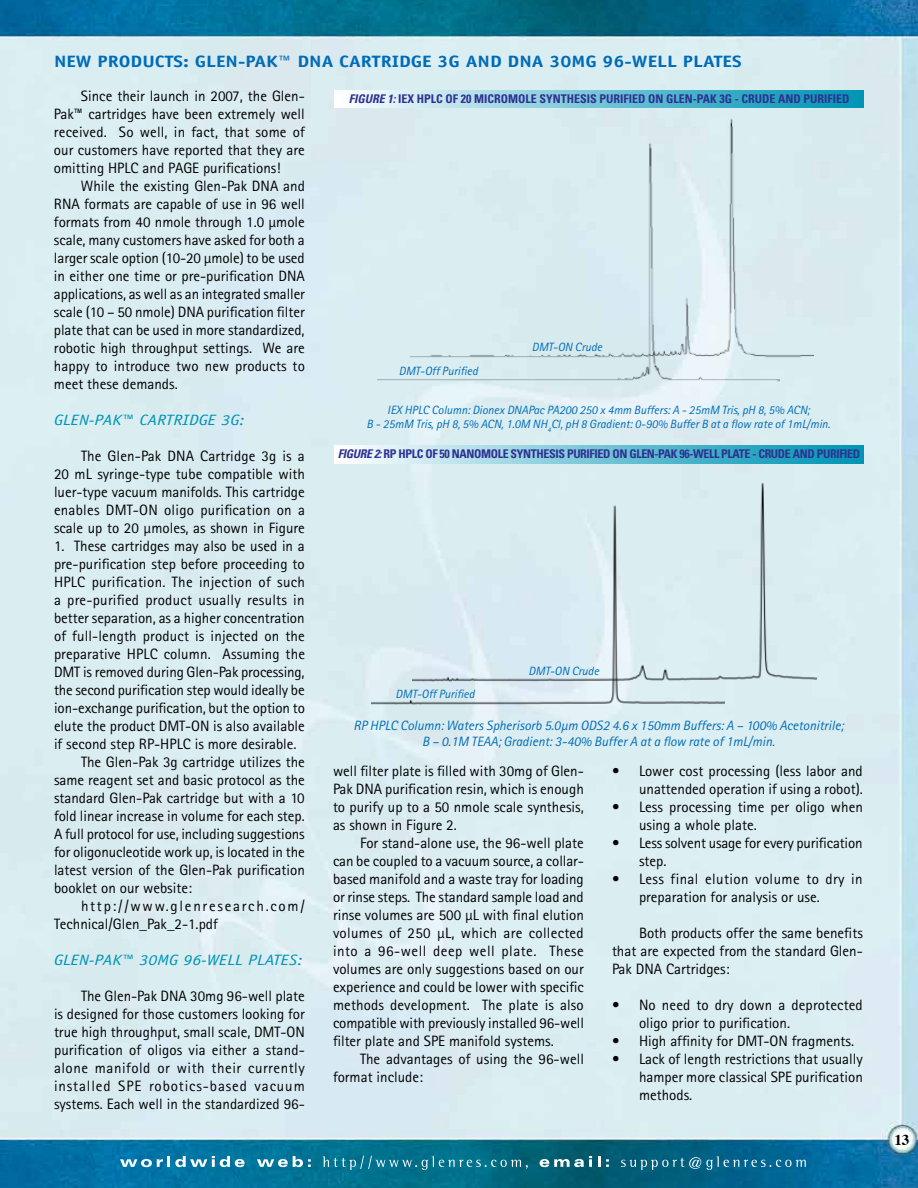
<style>
.page{position:relative;width:918px;height:1188px;background:#fff}
.page>*{position:absolute;margin:0;border:0;box-sizing:border-box;transform-origin:0 0}
.t1{font:700 16.5px "Officina Sans";color:#006cb7;scale:1.2 1}
.t2{font:15px/18px "Rotis Sans Serif";color:#000;text-align:justify}
.t3{font:italic 15px "Officina Sans";color:#0095b4;scale:1.2 1}
.t4{font:15px "Rotis Sans Serif";letter-spacing:.02em;color:#000}
.t5{font:15px "Rotis Sans Serif";letter-spacing:.115em;color:#000}
.t6{font:700 15px "Times";color:#000}
.t7{font:italic 13.5px/16.2px "Rotis Sans Serif";color:#006cb7;text-align:center}
.t8{font:italic 12px/14.4px "Rotis Sans Serif";color:#006cb7;text-align:center}
.t9{font:700 condensed 12px "Univers";letter-spacing:-.03em;color:#2e3192}
.t10{font:700 condensed 12px "Univers";color:#2e3192}
.t11{font:italic 700 condensed 12px "Univers";color:#2e3192}
.s1{font-style:italic}
</style>
<div class="page">
<img style="left:0;top:0;width:918px;height:1188px">
<svg style="left:120px;top:1156px;width:125px;height:11px"></svg>
<svg style="left:257px;top:1156px;width:54px;height:11px"></svg>
<svg style="left:323px;top:1156px;width:205px;height:14px;background:#208198"></svg>
<svg style="left:540px;top:1156px;width:52px;height:11px"></svg>
<svg style="left:598px;top:1156px;width:2px;height:11px"></svg>
<svg style="left:606px;top:1159px;width:3px;height:8px"></svg>
<svg style="left:621px;top:1156px;width:185px;height:14px;background:#237696"></svg>
<div style="left:412px;top:480px;width:404px;height:204px;background:#daedf1"></div>
<img style="left:372px;top:503px;width:353px;height:205px">
<div style="left:410px;top:114px;width:404px;height:267px;background:#daedf1"></div>
<img style="left:378px;top:119px;width:402px;height:285px">
<div style="left:334px;top:90px;width:530px;height:18px;background:linear-gradient(to right,#fafdfe,#0091b2)"></div>
<div style="left:334px;top:446px;width:530px;height:18px;background:linear-gradient(to right,#fafdfe,#0091b2)"></div>
<p class="t1" style="left:54px;top:51px;width:55px">NEW PRODUCT</p>
<p class="t1" style="left:174px;top:51px;width:28px">S: GLEN</p>
<p class="t1" style="left:238px;top:51px;width:112px">-PAK™ DNA CARTR</p>
<p class="t1" style="left:392px;top:51px;width:79px">IDGE 3G AND</p>
<p class="t1" style="left:508px;top:51px;width:114px">DNA 30MG 96-WELL</p>
<p class="t1" style="left:683px;top:51px;width:50px">PLATES</p>
<p class="t2" style="left:54px;top:87px;width:252px;text-indent:27px">Since their launch in 2007, the Glen-Pak™ cartridges have been extremely well received. So well, in fact, that some of our customers have reported that they are omitting HPLC and PAGE purifications!</p>
<p class="t2" style="left:54px;top:177px;width:252px;text-indent:27px">While the existing Glen-Pak DNA and RNA formats are capable of use in 96 well formats from 40 nmole through 1.0 µmole scale, many customers have asked for both a larger scale option (10-20 µmole) to be used in either one time or pre-purification DNA applications, as well as an integrated smaller scale (10 – 50 nmole) DNA purification filter plate that can be used in more standardized, robotic high throughput settings. We are happy to introduce two new products to meet these demands.</p>
<p class="t3" style="left:54px;top:412px;width:160px">GLEN-PAK™ CARTRIDGE 3G:</p>
<p class="t2" style="left:54px;top:447px;width:253px;text-indent:27px">The Glen-Pak DNA Cartridge 3g is a 20 mL syringe-type tube compatible with luer-type vacuum manifolds. This cartridge enables DMT-ON oligo purification on a scale up to 20 µmoles, as shown in Figure</p>
<p class="t2" style="left:54px;top:537px;width:252px">1. These cartridges may also be used in a</p>
<p class="t2" style="left:54px;top:555px;width:252px">pre-purification step before proceeding to</p>
<p class="t4" style="left:54px;top:574px;width:252px">HPLC purification. The injection of such</p>
<p class="t2" style="left:54px;top:591px;width:252px">a pre-purified product usually results in</p>
<p class="t2" style="left:54px;top:609px;width:252px">better separation, as a higher concentration</p>
<p class="t2" style="left:54px;top:627px;width:252px">of full-length product is injected on the</p>
<p class="t2" style="left:54px;top:645px;width:252px">preparative HPLC column. Assuming the</p>
<p class="t2" style="left:54px;top:663px;width:252px">DMT is removed during Glen-Pak processing,</p>
<p class="t2" style="left:54px;top:681px;width:252px">the second purification step would ideally be</p>
<p class="t2" style="left:54px;top:699px;width:253px">ion-exchange purification, but the option to</p>
<p class="t2" style="left:54px;top:717px;width:252px">elute the product DMT-ON is also available</p>
<p class="t2" style="left:54px;top:735px;width:244px">if second step RP-HPLC is more desirable.</p>
<p class="t2" style="left:81px;top:753px;width:225px">The Glen-Pak 3g cartridge utilizes the</p>
<p class="t2" style="left:54px;top:771px;width:252px">same reagent set and basic protocol as the</p>
<p class="t2" style="left:54px;top:789px;width:252px">standard Glen-Pak cartridge but with a 10</p>
<p class="t2" style="left:54px;top:807px;width:252px">fold linear increase in volume for each step.</p>
<p class="t2" style="left:54px;top:825px;width:252px">A full protocol for use, including suggestions</p>
<p class="t2" style="left:54px;top:843px;width:252px">for oligonucleotide work up, is located in the</p>
<p class="t2" style="left:54px;top:861px;width:252px">latest version of the Glen-Pak purification</p>
<p class="t2" style="left:54px;top:879px;width:139px">booklet on our website:</p>
<p class="t5" style="left:81px;top:898px;width:225px">http://www.glenresearch.com/</p>
<p class="t2" style="left:54px;top:915px;width:165px">Technical/Glen_Pak_2-1.pdf</p>
<p class="t3" style="left:54px;top:952px;width:209px">GLEN-PAK™ 30MG 96-WELL PLATES:</p>
<p class="t2" style="left:54px;top:987px;width:252px;text-indent:27px">The Glen-Pak DNA 30mg 96-well plate is designed for those customers looking for true high throughput, small scale, DMT-ON purification of oligos via either a stand&shy;alone manifold or with their currently installed SPE robotics-based vacuum systems. Each well in the standardized 96-</p>
<p class="t11" style="left:349px;top:91px;width:13px">FIGURE</p>
<p class="t10" style="left:387px;top:91px;width:464px"><span class="s1">1:</span> IEX HPLC OF 20 MICROMOLE SYNTHESIS PURIFIED ON GLEN-PAK 3G - CRUDE AND PURIFIED</p>
<p class="t8" style="left:532px;top:340px;width:72px">DMT-ON Crude</p>
<p class="t8" style="left:399px;top:364px;width:81px">DMT-Off Purified</p>
<p class="t8" style="left:367px;top:403px;width:465px">IEX HPLC Column: Dionex DNAPac PA200 250 x 4mm Buffers: A - 25mM Tris, pH 8, 5% ACN;<br>B - 25mM Tris, pH 8, 5% ACN, 1.0M NH<sub>4</sub>Cl, pH 8 Gradient: 0-90% Buffer B at a flow rate of 1mL/min.</p>
<p class="t11" style="left:338px;top:446px;width:12px">FIGURE</p>
<p class="t9" style="left:374px;top:446px;width:488px"><span class="s1">2:</span> RP HPLC OF 50 NANOMOLE SYNTHESIS PURIFIED ON GLEN-PAK 96-WELL PLATE - CRUDE AND PURIFIED</p>
<p class="t8" style="left:529px;top:664px;width:72px">DMT-ON Crude</p>
<p class="t8" style="left:396px;top:687px;width:81px">DMT-Off Purified</p>
<p class="t7" style="left:354px;top:718px;width:491px">RP HPLC Column: Waters Spherisorb 5.0µm ODS2 4.6 x 150mm Buffers: A – 100% Acetonitrile;<br>B – 0.1M TEAA; Gradient: 3-40% Buffer A at a flow rate of 1mL/min.</p>
<p class="t2" style="left:333px;top:762px;width:252px">well filter plate is filled with 30mg of Glen-Pak DNA purification resin, which is enough to purify up to a 50 nmole scale synthesis, as shown in Figure 2.</p>
<p class="t2" style="left:333px;top:834px;width:253px;text-indent:27px">For stand-alone use, the 96-well plate can be coupled to a vacuum source, a collar&shy;based manifold and a waste tray for loading or rinse steps. The standard sample load and rinse volumes are 500 µL with final elution volumes of 250 µL, which are collected into a 96-well deep well plate. These volumes are only suggestions based on our experience and could be lower with specific methods development. The plate is also compatible with previously installed 96-well filter plate and SPE manifold systems.</p>
<p class="t2" style="left:333px;top:1050px;width:252px;text-indent:27px">The advantages of using the 96-well format include:</p>
<p class="t2" style="left:612px;top:762px;width:252px;text-align:right">• Lower cost processing (less labor and unattended operation if using a robot).</p>
<p class="t2" style="left:639px;top:798px;width:225px;text-indent:-27px">• Less processing time per oligo when using a whole plate.</p>
<p class="t2" style="left:639px;top:834px;width:225px;text-indent:-27px">• Less solvent usage for every purification step.</p>
<p class="t2" style="left:639px;top:870px;width:225px;text-indent:-27px">• Less final elution volume to dry in preparation for analysis or use.</p>
<p class="t2" style="left:612px;top:924px;width:252px;text-indent:27px">Both products offer the same benefits that are expected from the standard Glen-Pak DNA Cartridges:</p>
<p class="t2" style="left:639px;top:996px;width:225px;text-indent:-27px">• No need to dry down a deprotected oligo prior to purification.</p>
<p class="t2" style="left:612px;top:1032px;width:244px">• High affinity for DMT-ON fragments.</p>
<p class="t2" style="left:639px;top:1050px;width:225px;text-indent:-27px">• Lack of length restrictions that usually hamper more classical SPE purification methods.</p>
<p class="t6" style="left:894px;top:1129px;width:16px">13</p>
</div>
